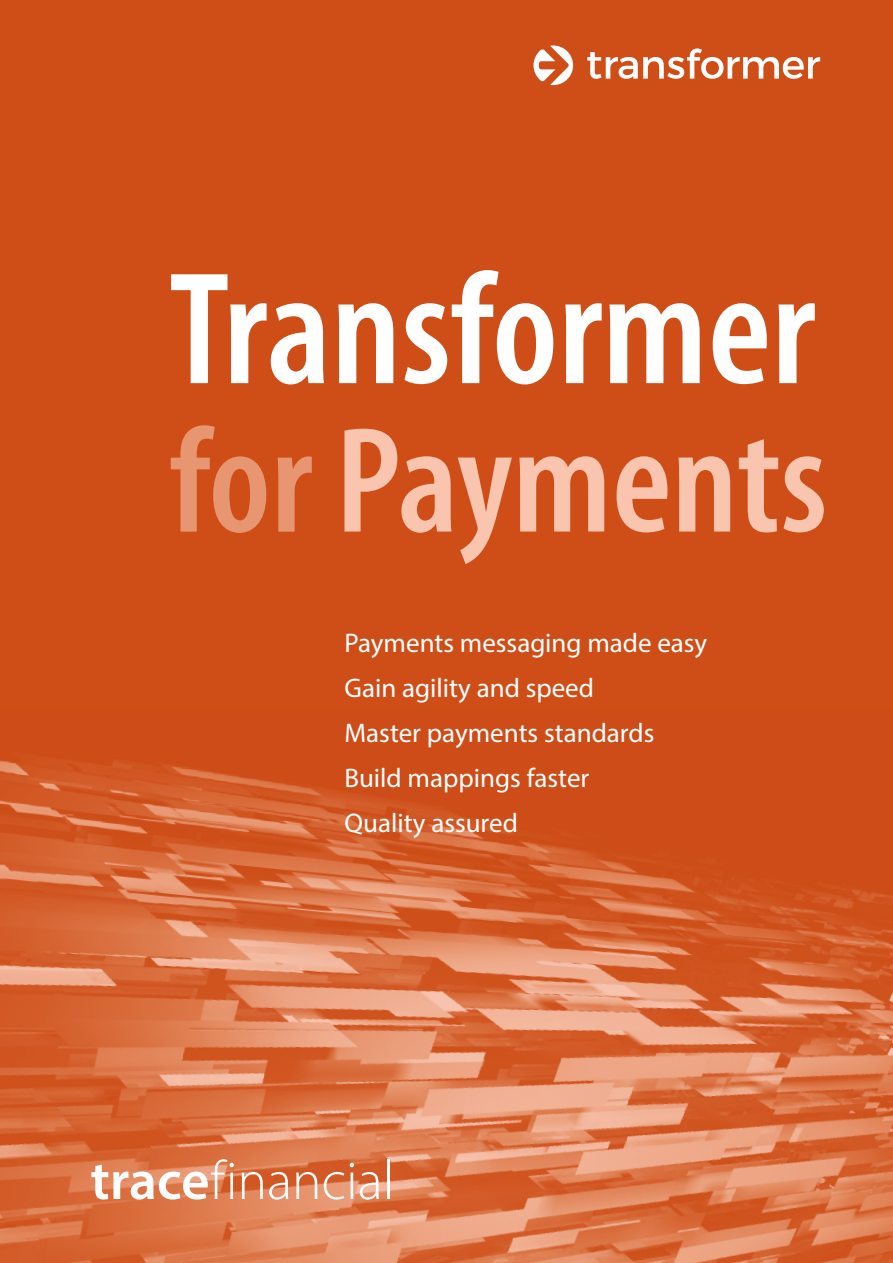
<style>
.page{position:relative;width:893px;height:1263px;background:#cf4e18}
.page>*{position:absolute;margin:0;border:0;box-sizing:border-box;transform-origin:0 0}
.t1{font:600 condensed 161.4px "Myriad Pro";color:#fff}
.t2{font:600 condensed 151.95px "Myriad Pro";color:#f9c5af}
.t3{font:27px/45px "Myriad Pro";color:#fff}
</style>
<div class="page">
<img style="left:0;top:760px;width:893px;height:503px">
<svg style="left:587px;top:48px;width:233px;height:31px"></svg>
<svg style="left:533px;top:45px;width:40px;height:40px"></svg>
<svg style="left:91px;top:1159px;width:143px;height:40px;background:#e9a789"></svg>
<svg style="left:242px;top:1172px;width:21px;height:27px"></svg>
<svg style="left:269px;top:1172px;width:19px;height:27px"></svg>
<svg style="left:296px;top:1172px;width:21px;height:27px"></svg>
<svg style="left:324px;top:1172px;width:20px;height:27px"></svg>
<hr style="left:351px;top:1172px;width:2px;height:27px;background:#fff">
<svg style="left:350px;top:1163px;width:4px;height:4px"></svg>
<svg style="left:360px;top:1172px;width:19px;height:27px"></svg>
<hr style="left:387px;top:1160px;width:3px;height:39px;background:#fff">
<h1 class="t1" style="left:169px;top:241px;width:648px">Transformer</h1>
<h2 class="t2" style="left:170px;top:398px;width:659px">for Payments</h2>
<p class="t3" style="left:344px;top:620px;width:364px">Payments messaging made easy<br>Gain agility and speed<br>Master payments standards<br>Build mappings faster<br>Quality assured</p>
</div>
